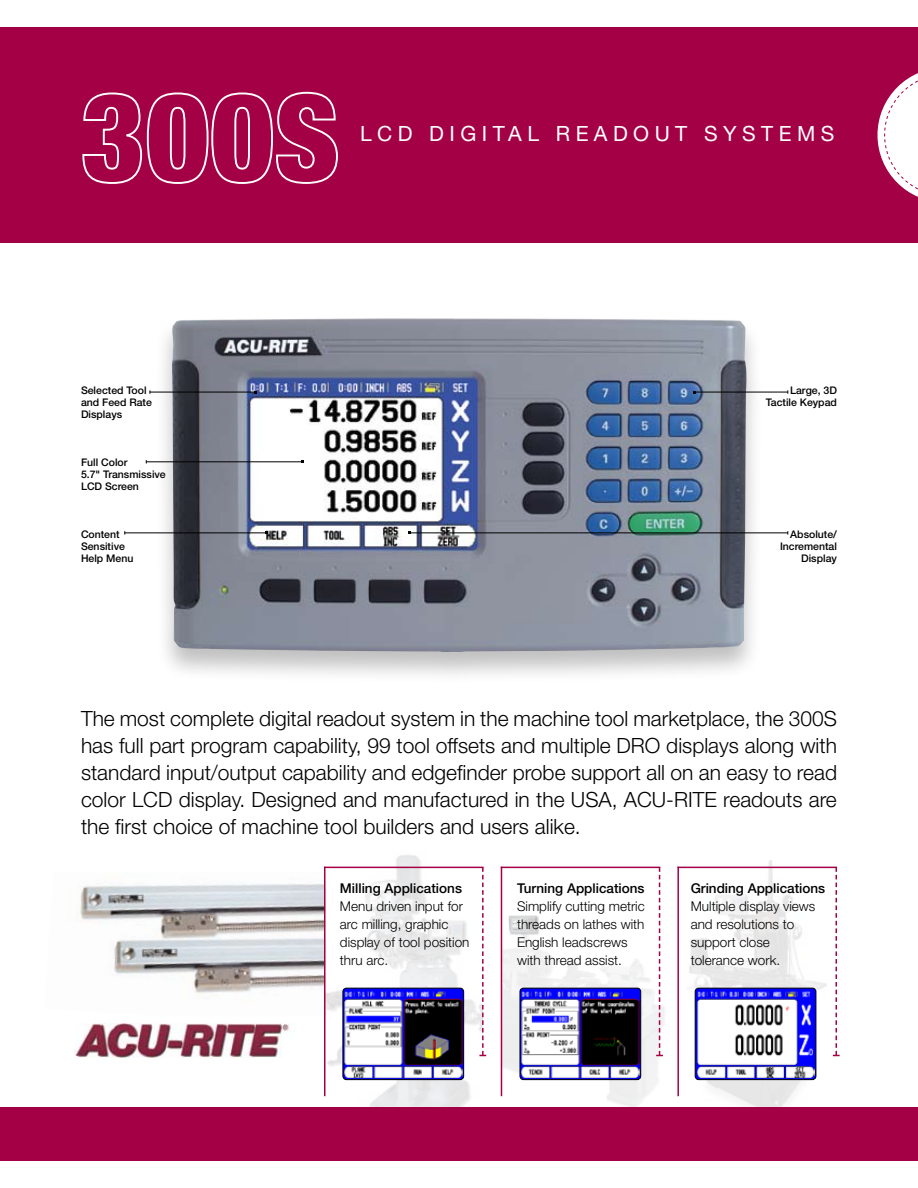
<style>
.page{position:relative;width:918px;height:1188px;background:#fff}
.page>*{position:absolute;margin:0;border:0;box-sizing:border-box;transform-origin:0 0}
.t1{font:300 21px/27px "Helvetica Neue";color:#000;text-align:justify}
.t2{font:21px "Helvetica Neue";letter-spacing:.26em;color:#fff}
.t3{font:300 13.5px/18px "Helvetica Neue";color:#000}
.t4{font:500 13.5px "Helvetica Neue";color:#000}
.t5{font:500 10.5px/12px "Helvetica Neue";color:#000}
</style>
<div class="page">
<img style="left:80px;top:884px;width:244px;height:112px">
<img style="left:502px;top:912px;width:163px;height:195px">
<img style="left:686px;top:860px;width:140px;height:247px">
<img style="left:325px;top:855px;width:157px;height:252px">
<div style="left:0;top:27px;width:918px;height:216px;background:#a40046"></div>
<img style="left:75px;top:1023px;width:219px;height:34px">
<div style="left:0;top:1107px;width:918px;height:54px;background:#a40046"></div>
<div style="left:153px;top:314px;width:765px;height:425px;background:#000;opacity:.25"></div>
<img style="left:170px;top:318px;width:577px;height:335px">
<hr style="left:324px;top:867px;width:2px;height:229px;background:#a40046">
<hr style="left:324px;top:867px;width:160px;height:1px;background:#a40046">
<svg style="left:82px;top:91px;width:256px;height:93px"></svg>
<hr style="left:501px;top:867px;width:1px;height:229px;background:#a40046">
<hr style="left:501px;top:867px;width:159px;height:1px;background:#a40046">
<hr style="left:677px;top:867px;width:2px;height:229px;background:#a40046">
<hr style="left:677px;top:867px;width:160px;height:1px;background:#a40046">
<hr style="left:146px;top:461px;width:156px;height:1px;background:#000">
<hr style="left:125px;top:532px;width:141px;height:1px;background:#000">
<hr style="left:695px;top:392px;width:93px;height:1px;background:#000">
<img style="left:522px;top:990px;width:117px;height:88px">
<div style="left:520px;top:988px;width:121px;height:92px;border:1px solid #000;border-radius:4px"></div>
<img style="left:697px;top:990px;width:117px;height:88px">
<div style="left:695px;top:988px;width:121px;height:92px;border:1px solid #000;border-radius:4px"></div>
<svg style="left:479px;top:867px;width:7px;height:189px"></svg>
<img style="left:345px;top:990px;width:117px;height:88px">
<div style="left:343px;top:988px;width:121px;height:92px;border:1px solid #000;border-radius:4px"></div>
<svg style="left:656px;top:867px;width:7px;height:189px"></svg>
<svg style="left:833px;top:868px;width:7px;height:188px"></svg>
<hr style="left:409px;top:532px;width:379px;height:1px;background:#000">
<svg style="left:878px;top:73px;width:40px;height:124px"></svg>
<hr style="left:150px;top:392px;width:105px;height:1px;background:#000">
<p class="t5" style="left:81px;top:384px;width:73px">Selected Tool and Feed Rate<br>Displays</p>
<p class="t5" style="left:81px;top:456px;width:86px">Full Color<br>5.7" Transmissive<br>LCD Screen</p>
<p class="t5" style="left:81px;top:528px;width:54px">Content<br>Sensitive<br>Help Menu</p>
<p class="t2" style="left:360px;top:121px;width:474px">LCD DIGITAL READ OUT SYSTEMS</p>
<p class="t5" style="left:766px;top:384px;width:73px;text-align:right">Large, 3D<br>Tactile Keypad</p>
<p class="t5" style="left:780px;top:528px;width:58px;text-align:right">Absolute/<br>Incremental<br>Display</p>
<p class="t1" style="left:81px;top:705px;width:758px">The most complete digital readout system in the machine tool marketplace, the 300S has full part program capability, 99 tool offsets and multiple DRO displays along with standard input/output capability and edgefinder probe support all on an easy to read color LCD display. Designed and manufactured in the USA, ACU-RITE readouts are the first choice of machine tool builders and users alike.</p>
<p class="t4" style="left:340px;top:880px;width:124px">Milling Applications</p>
<p class="t3" style="left:340px;top:897px;width:131px">Menu driven input for arc milling, graphic display of tool position thru arc.</p>
<p class="t4" style="left:517px;top:880px;width:129px">Turning Applications</p>
<p class="t3" style="left:517px;top:897px;width:129px">Simplify cutting metric threads on lathes with<br>English leadscrews with thread assist.</p>
<p class="t4" style="left:691px;top:880px;width:136px">Grinding Applications</p>
<p class="t3" style="left:691px;top:897px;width:126px">Multiple display views and resolutions to support close tolerance work.</p>
</div>
